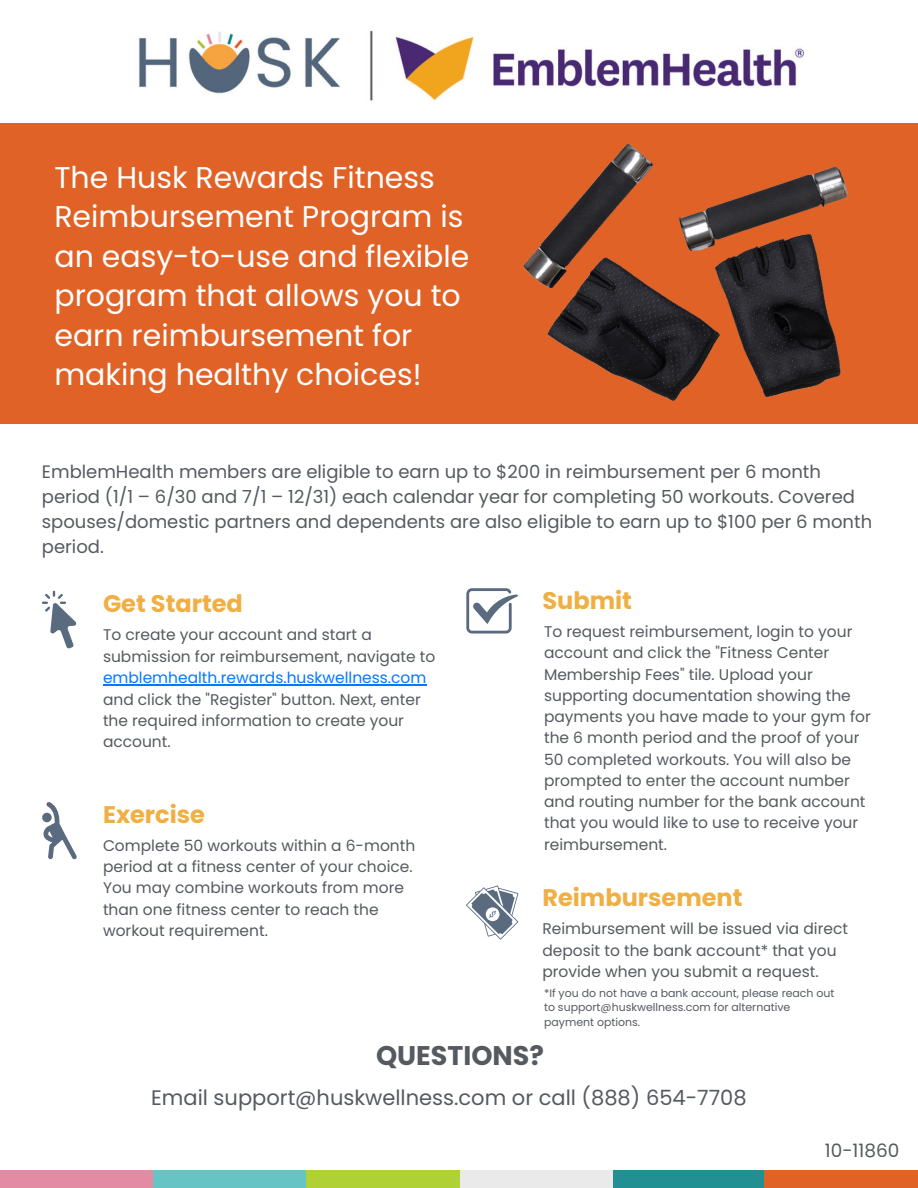
<style>
.page{position:relative;width:918px;height:1188px;background:#fff}
.page>*{position:absolute;margin:0;border:0;box-sizing:border-box;transform-origin:0 0}
.t1{font:30px/39.3px "Poppins";color:#fff}
.t2{font:700 27px "Poppins";color:#555a60}
.t3{font:700 24px "Poppins";color:#f0af42}
.t4{font:21px "Poppins";color:#555a60}
.t5{font:18.45px "Poppins";color:#555a60}
.t6{font:18px/24.8px "Poppins";color:#555a60}
.t7{font:15.45px/21.3px "Poppins";color:#555a60}
.t8{font:10.95px/14.5px "Poppins";color:#555a60}
.s1{color:#0677ff}
</style>
<div class="page">
<div style="left:0;top:1170px;width:154px;height:18px;background:#e48ba4"></div>
<div style="left:153px;top:1170px;width:154px;height:18px;background:#66c4c4"></div>
<div style="left:307px;top:1170px;width:153px;height:18px;background:#afd135"></div>
<div style="left:460px;top:1170px;width:153px;height:18px;background:#eaeaea"></div>
<div style="left:613px;top:1170px;width:154px;height:18px;background:#209092"></div>
<div style="left:765px;top:1170px;width:153px;height:18px;background:#e06226"></div>
<div style="left:0;top:123px;width:918px;height:301px;background:#e06226"></div>
<svg style="left:42px;top:591px;width:35px;height:58px"></svg>
<svg style="left:42px;top:802px;width:35px;height:57px"></svg>
<div style="left:42px;top:813px;width:10px;height:9px;background:#5a6b80;border-radius:50%"></div>
<svg style="left:466px;top:588px;width:52px;height:45px"></svg>
<svg style="left:466px;top:885px;width:52px;height:54px"></svg>
<img style="left:523px;top:50px;width:325px;height:351px">
<hr style="left:103px;top:684px;width:323px;height:1px;background:#0677ff">
<img style="left:139px;top:30px;width:664px;height:90px">
<p class="t1" style="left:54px;top:158px;width:417px">The Husk Rewards Fitness<br>Reimbursement Program is an easy-to-use and flexible program that allows you to earn reimbursement for making healthy choices!</p>
<p class="t6" style="left:42px;top:460px;width:832px">EmblemHealth members are eligible to earn up to $200 in reimbursement per 6 month period (1/1 – 6/30 and 7/1 – 12/31) each calendar year for completing 50 workouts. Covered spouses/domestic partners and dependents are also eligible to earn up to $100 per 6 month period.</p>
<p class="t3" style="left:103px;top:587px;width:141px">Get Started</p>
<p class="t7" style="left:103px;top:624px;width:334px">To create your account and start a submission for reimbursement, navigate to <span class="s1">emblemhealth.rewards.huskwellness.com </span>and click the "Register" button. Next, enter the required information to create your account.</p>
<p class="t3" style="left:103px;top:798px;width:104px">Exercise</p>
<p class="t7" style="left:103px;top:835px;width:314px">Complete 50 workouts within a 6-month period at a fitness center of your choice.<br>You may combine workouts from more than one fitness center to reach the workout requirement.</p>
<p class="t3" style="left:542px;top:584px;width:91px">Submit</p>
<p class="t7" style="left:544px;top:621px;width:328px">To request reimbursement, login to your account and click the "Fitness Center Membership Fees" tile. Upload your supporting documentation showing the payments you have made to your gym for the 6 month period and the proof of your 50 completed workouts. You will also be prompted to enter the account number and routing number for the bank account that you would like to use to receive your reimbursement.</p>
<p class="t3" style="left:542px;top:881px;width:202px">Reimbursement</p>
<p class="t7" style="left:542px;top:918px;width:307px">Reimbursement will be issued via direct deposit to the bank account* that you provide when you submit a request.</p>
<p class="t8" style="left:544px;top:986px;width:292px">*If you do not have a bank account, please reach out to support@huskwellness.com for alternative payment options.</p>
<p class="t2" style="left:376px;top:1036px;width:169px">QUESTIONS?</p>
<p class="t4" style="left:151px;top:1083px;width:597px">Email support@huskwellness.com or call (888) 654-7708</p>
<p class="t5" style="left:825px;top:1138px;width:76px">10-11860</p>
</div>
